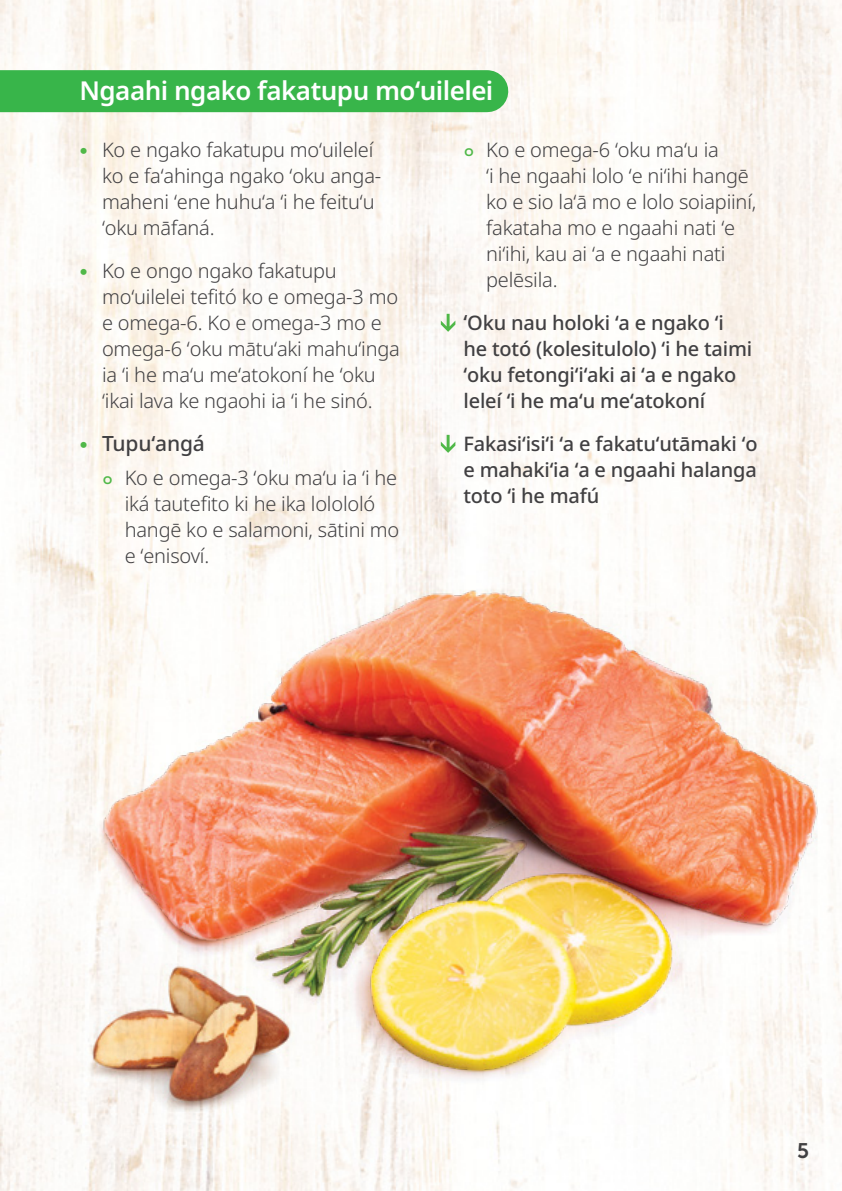
<style>
.page{position:relative;width:842px;height:1191px;background:#fff}
.page>*{position:absolute;margin:0;border:0;box-sizing:border-box;transform-origin:0 0}
.t1{font:600 26px "Noto Sans";letter-spacing:-.02em;color:#fff}
.t2{font:500 21px "Noto Sans";letter-spacing:-.01em;color:#414042}
.t3{font:21px "Museo Sans 700";color:#414042}
.t4{font:300 20px/26px "Noto Sans";letter-spacing:-.01em;color:#414042}
.t5{font:500 20px/26px "Noto Sans";letter-spacing:-.01em;color:#414042}
.s1{font-family:"Museo Sans 300";font-weight:400;font-size:21px;color:#50b848}
.s2{font-family:"Museo Sans 300";font-weight:400;color:#50b848}
.s3{font-weight:400;font-size:26px;color:#50b848}
.s4{font-size:21px}
</style>
<div class="page">
<img style="left:0;top:0;width:842px;height:1191px">
<div style="left:0;top:70px;width:487px;height:42px;background:#38b54a"></div>
<svg style="left:441px;top:314px;width:14px;height:18px"></svg>
<svg style="left:441px;top:435px;width:14px;height:18px"></svg>
<img style="left:92px;top:578px;width:750px;height:521px">
<img style="left:0;top:0;width:1px;height:440px">
<img style="left:84px;top:952px;width:213px;height:159px">
<h1 class="t1" style="left:79px;top:75px;width:416px">Ngaahi ngako fakatupu moʻuilelei</h1>
<p class="t4" style="left:102px;top:137px;width:281px;text-indent:-23px"><span class="s1">•</span> Ko e ngako fakatupu moʻuileleí ko e faʻahinga ngako ʻoku anga&shy;maheni ʻene huhuʻa ʻi he feituʻu ʻoku māfaná.</p>
<p class="t4" style="left:102px;top:258px;width:299px;text-indent:-23px"><span class="s1">•</span> Ko e ongo ngako fakatupu moʻuilelei tefitó ko e omega-3 mo e omega-6. Ko e omega-3 mo e omega-6 ʻoku mātuʻaki mahuʻinga ia ʻi he maʻu meʻatokoní he ʻoku ʻikai lava ke ngaohi ia ʻi he sinó.</p>
<p class="t2" style="left:79px;top:431px;width:127px"><span class="s2">•</span> Tupuʻangá</p>
<p class="t4" style="left:125px;top:465px;width:276px;text-indent:-23px"><span class="s3">°</span> Ko e omega-3 ʻoku maʻu ia ʻi he iká tautefito ki he ika lolololó hangē ko e salamoni, sātini mo e ʻenisoví.</p>
<p class="t4" style="left:486px;top:137px;width:272px;text-indent:-23px"><span class="s3">°</span> Ko e omega-6 ʻoku maʻu ia<br>ʻi he ngaahi lolo ʻe niʻihi hangē ko e sio laʻā mo e lolo soiapiiní, fakataha mo e ngaahi nati ʻe niʻihi, kau ai ʻa e ngaahi nati pelēsila.</p>
<p class="t5" style="left:463px;top:310px;width:290px"><span class="s4">ʻ</span>Oku nau holoki ʻa e ngako ʻi he totó (kolesitulolo) ʻi he taimi ʻoku fetongiʻiʻaki ai ʻa e ngako leleí ʻi he maʻu meʻatokoní</p>
<p class="t5" style="left:463px;top:431px;width:295px;text-align:justify">Fakasiʻisiʻi ʻa e fakatuʻutāmaki ʻo e mahakiʻia ʻa e ngaahi halanga toto ʻi he mafú</p>
<p class="t3" style="left:797px;top:1139px;width:13px">5</p>
</div>
